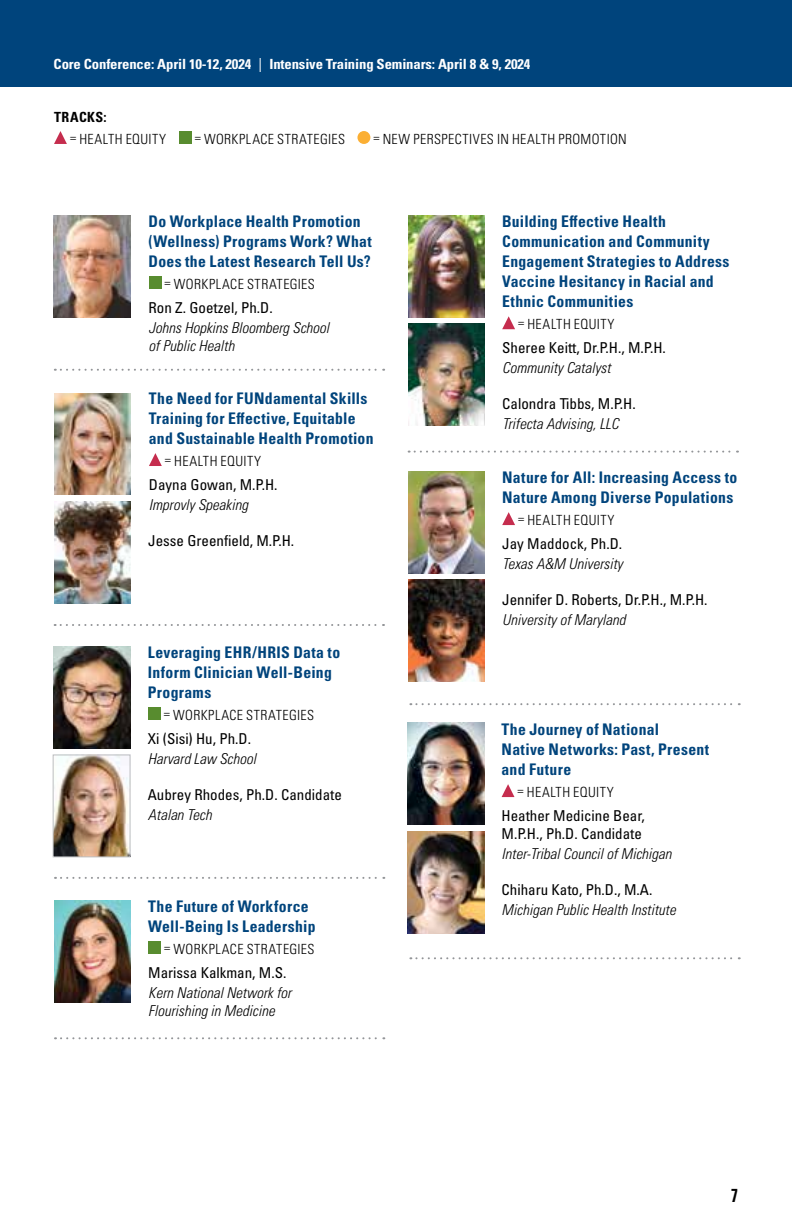
<style>
.page{position:relative;width:792px;height:1224px;background:#fff}
.page>*{position:absolute;margin:0;border:0;box-sizing:border-box;transform-origin:0 0}
.t1{font:700 condensed 18.8px "Univers LT Pro";color:#000;scale:.82 1}
.t2{font:700 condensed 16px/20px "Univers LT Pro";letter-spacing:.02em;color:#00447c}
.t3{font:condensed 15px/18px "Univers LT Pro";color:#000}
.t4{font:italic 300 condensed 15px/18px "Univers LT Pro";color:#000}
.t5{font:300 condensed 14px "Univers LT Pro";letter-spacing:.03em;color:#000}
.t6{font:700 condensed 14px "Univers LT Pro";letter-spacing:-.01em;color:#fff;scale:1.05 1}
.t7{font:700 condensed 14px "Univers LT Pro";letter-spacing:.035em;color:#000}
.s1{font-weight:400}
</style>
<div class="page">
<div style="left:0;top:0;width:792px;height:86px;background:#00447c"></div>
<img style="left:54px;top:216px;width:77px;height:102px">
<div style="left:149px;top:276px;width:12px;height:13px;background:#588c2f"></div>
<svg style="left:149px;top:453px;width:13px;height:13px"></svg>
<div style="left:148px;top:707px;width:13px;height:13px;background:#588c2f"></div>
<div style="left:148px;top:941px;width:13px;height:13px;background:#588c2f"></div>
<img style="left:54px;top:502px;width:77px;height:102px">
<img style="left:55px;top:756px;width:74px;height:99px">
<div style="left:53px;top:754px;width:78px;height:103px;border:1px solid #bcbec0"></div>
<img style="left:408px;top:215px;width:77px;height:102px">
<svg style="left:502px;top:316px;width:13px;height:13px"></svg>
<svg style="left:502px;top:512px;width:13px;height:13px"></svg>
<svg style="left:502px;top:784px;width:13px;height:13px"></svg>
<img style="left:408px;top:324px;width:77px;height:101px">
<img style="left:408px;top:580px;width:77px;height:101px">
<img style="left:408px;top:471px;width:77px;height:102px">
<img style="left:407px;top:832px;width:77px;height:102px">
<svg style="left:55px;top:369px;width:329px;height:2px"></svg>
<svg style="left:55px;top:624px;width:329px;height:2px"></svg>
<svg style="left:55px;top:877px;width:329px;height:2px"></svg>
<svg style="left:409px;top:451px;width:329px;height:2px"></svg>
<svg style="left:410px;top:703px;width:330px;height:2px"></svg>
<svg style="left:410px;top:957px;width:330px;height:2px"></svg>
<svg style="left:54px;top:131px;width:13px;height:13px"></svg>
<div style="left:179px;top:131px;width:13px;height:13px;background:#588c2f"></div>
<div style="left:357px;top:131px;width:13px;height:13px;background:#fbaf34;border-radius:50%"></div>
<svg style="left:55px;top:1037px;width:329px;height:2px"></svg>
<img style="left:407px;top:723px;width:77px;height:102px">
<img style="left:54px;top:393px;width:77px;height:102px">
<img style="left:54px;top:646px;width:77px;height:102px">
<img style="left:54px;top:901px;width:77px;height:102px">
<p class="t6" style="left:54px;top:56px;width:456px">Core Conference: April 10-12, 2024 <span class="s1">|</span> Intensive Training Seminars: April 8 &amp; 9, 2024</p>
<p class="t7" style="left:54px;top:108px;width:54px">TRACKS:</p>
<p class="t5" style="left:70px;top:130px;width:98px">= HEALTH EQUITY</p>
<p class="t5" style="left:195px;top:130px;width:152px">= WORKPLACE STRATEGIES</p>
<p class="t5" style="left:374px;top:130px;width:255px">= NEW PERSPECTIVES IN HEALTH PROMOTION</p>
<p class="t2" style="left:149px;top:211px;width:225px">Do Workplace Health Promotion (Wellness) Programs Work? What<br>Does the Latest Research Tell Us?</p>
<p class="t5" style="left:165px;top:274px;width:152px">= WORKPLACE STRATEGIES</p>
<p class="t3" style="left:149px;top:298px;width:126px">Ron Z. Goetzel, Ph.D.</p>
<p class="t4" style="left:149px;top:318px;width:182px">Johns Hopkins Bloomberg School of Public Health</p>
<p class="t2" style="left:149px;top:388px;width:226px">The Need for FUNdamental Skills<br>Training for Effective, Equitable and Sustainable Health Promotion</p>
<p class="t5" style="left:165px;top:452px;width:98px">= HEALTH EQUITY</p>
<p class="t3" style="left:149px;top:475px;width:130px">Dayna Gowan, M.P.H.</p>
<p class="t4" style="left:149px;top:495px;width:101px">Improvly Speaking</p>
<p class="t3" style="left:148px;top:531px;width:148px">Jesse Greenfield, M.P.H.</p>
<p class="t2" style="left:148px;top:642px;width:194px">Leveraging EHR/HRIS Data to<br>Inform Clinician Well-Being<br>Programs</p>
<p class="t5" style="left:164px;top:706px;width:152px">= WORKPLACE STRATEGIES</p>
<p class="t3" style="left:148px;top:729px;width:105px">Xi (Sisi) Hu, Ph.D.</p>
<p class="t4" style="left:148px;top:749px;width:110px">Harvard Law School</p>
<p class="t3" style="left:148px;top:785px;width:196px">Aubrey Rhodes, Ph.D. Candidate</p>
<p class="t4" style="left:148px;top:805px;width:65px">Atalan Tech</p>
<p class="t2" style="left:148px;top:896px;width:169px">The Future of Workforce<br>Well-Being Is Leadership</p>
<p class="t5" style="left:164px;top:940px;width:152px">= WORKPLACE STRATEGIES</p>
<p class="t3" style="left:148px;top:963px;width:140px">Marissa Kalkman, M.S.</p>
<p class="t4" style="left:148px;top:983px;width:145px">Kern National Network for<br>Flourishing in Medicine</p>
<p class="t2" style="left:502px;top:211px;width:229px">Building Effective Health<br>Communication and Community<br>Engagement Strategies to Address<br>Vaccine Hesitancy in Racial and<br>Ethnic Communities</p>
<p class="t5" style="left:518px;top:315px;width:98px">= HEALTH EQUITY</p>
<p class="t3" style="left:502px;top:339px;width:165px">Sheree Keitt, Dr.P.H., M.P.H.</p>
<p class="t4" style="left:502px;top:358px;width:110px">Community Catalyst</p>
<p class="t3" style="left:502px;top:394px;width:135px">Calondra Tibbs, M.P.H.</p>
<p class="t4" style="left:502px;top:414px;width:118px">Trifecta Advising, LLC</p>
<p class="t2" style="left:502px;top:467px;width:237px">Nature for All: Increasing Access to<br>Nature Among Diverse Populations</p>
<p class="t5" style="left:518px;top:511px;width:98px">= HEALTH EQUITY</p>
<p class="t3" style="left:502px;top:534px;width:121px">Jay Maddock, Ph.D.</p>
<p class="t4" style="left:502px;top:554px;width:122px">Texas A&amp;M University</p>
<p class="t3" style="left:502px;top:590px;width:207px">Jennifer D. Roberts, Dr.P.H., M.P.H.</p>
<p class="t4" style="left:502px;top:610px;width:125px">University of Maryland</p>
<p class="t2" style="left:502px;top:719px;width:209px">The Journey of National<br>Native Networks: Past, Present and Future</p>
<p class="t5" style="left:518px;top:783px;width:98px">= HEALTH EQUITY</p>
<p class="t3" style="left:502px;top:806px;width:145px">Heather Medicine Bear,<br>M.P.H., Ph.D. Candidate</p>
<p class="t4" style="left:502px;top:844px;width:171px">Inter-Tribal Council of Michigan</p>
<p class="t3" style="left:502px;top:880px;width:152px">Chiharu Kato, Ph.D., M.A.</p>
<p class="t4" style="left:502px;top:900px;width:176px">Michigan Public Health Institute</p>
<p class="t1" style="left:731px;top:1184px;width:10px">7</p>
</div>
